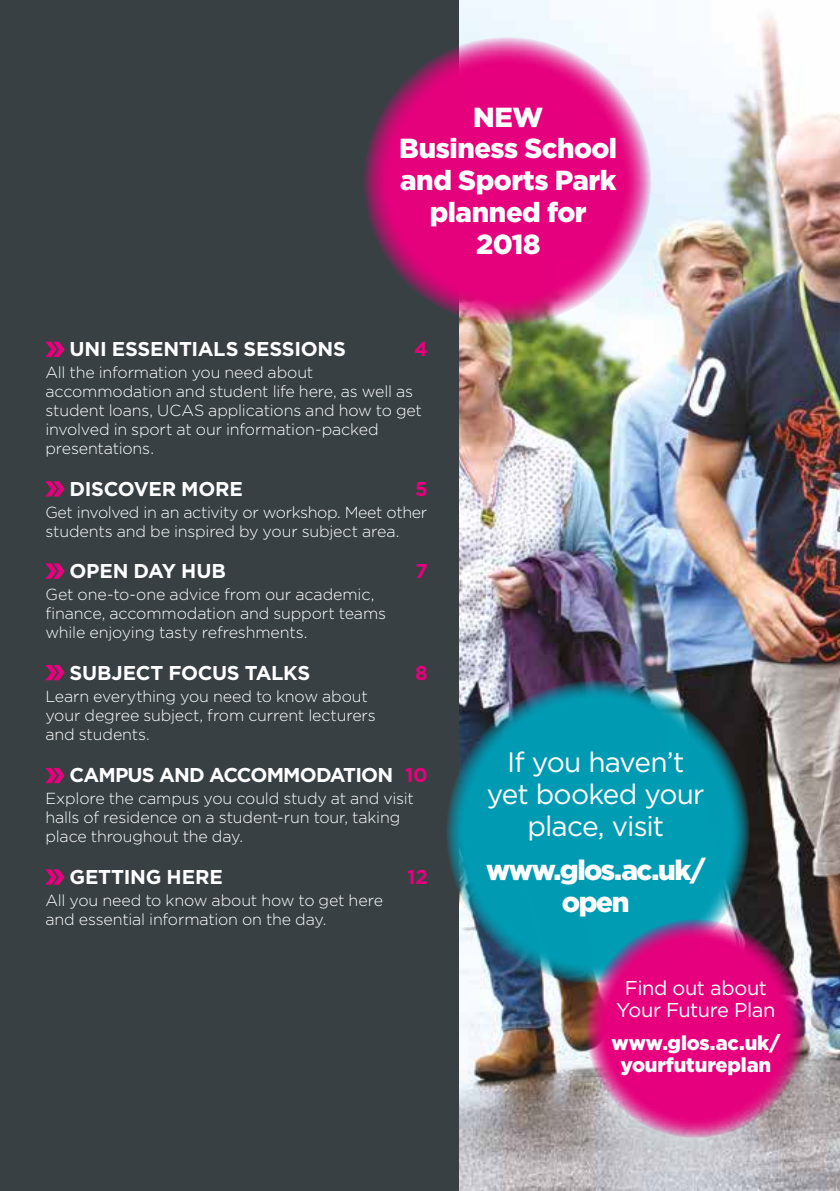
<style>
.page{position:relative;width:840px;height:1191px;background:#fff}
.page>*{position:absolute;margin:0;border:0;box-sizing:border-box;transform-origin:0 0}
.t1{font:28px/32px "Gotham";letter-spacing:-.03em;color:#fff;text-align:center}
.t2{font:900 28px/32px "Gotham";letter-spacing:-.055em;color:#fff;text-align:center}
.t3{font:900 27.6px/31.8px "Gotham";letter-spacing:-.02em;color:#fff;text-align:center}
.t4{font:700 20px "Gotham";letter-spacing:-.015em;color:#fff}
.t5{font:900 20px/22px "Gotham";letter-spacing:-.01em;color:#fff;text-align:center}
.t6{font:20px/22px "Gotham";letter-spacing:-.02em;color:#fff;text-align:center}
.t7{font:700 20px "Gotham";letter-spacing:-.04em;color:#fff}
.t8{font:700 20px "Gotham";color:#e6007d}
.t9{font:300 16px/19px "Gotham";letter-spacing:-.01em;color:#fff}
.s1{color:#e6007d}
</style>
<div class="page">
<div style="left:0;top:0;width:459px;height:1191px;background:#384044"></div>
<img style="left:459px;top:0;width:380px;height:1191px">
<svg style="left:446px;top:680px;width:303px;height:303px;background:#0595ac"></svg>
<svg style="left:585px;top:919px;width:219px;height:218px;background:#d81180"></svg>
<svg style="left:45px;top:342px;width:20px;height:15px"></svg>
<svg style="left:45px;top:481px;width:20px;height:15px"></svg>
<svg style="left:45px;top:563px;width:20px;height:16px"></svg>
<svg style="left:45px;top:665px;width:20px;height:15px"></svg>
<svg style="left:45px;top:768px;width:20px;height:15px"></svg>
<svg style="left:45px;top:869px;width:20px;height:15px"></svg>
<svg style="left:363px;top:37px;width:288px;height:287px;background:#db1481"></svg>
<h2 class="t3" style="left:399px;top:101px;width:219px">NEW<br>Business School and Sports Park planned for<br>2018</h2>
<p class="t4" style="left:69px;top:336px;width:278px">UNI ESSENTIALS SESSIONS</p>
<p class="t8" style="left:414px;top:336px;width:15px">4</p>
<p class="t9" style="left:45px;top:362px;width:378px">All the information you need about accommodation and student life here, as well as student loans, UCAS applications and how to get involved in sport at our information-packed presentations.</p>
<p class="t4" style="left:69px;top:475px;width:175px">DISCOVER MORE</p>
<p class="t8" style="left:415px;top:475px;width:14px">5</p>
<p class="t9" style="left:45px;top:502px;width:383px">Get involved in an activity or workshop. Meet other students and be inspired by your subject area.</p>
<p class="t4" style="left:69px;top:558px;width:158px">OPEN DAY HUB</p>
<p class="t8" style="left:415px;top:558px;width:14px">7</p>
<p class="t9" style="left:45px;top:584px;width:342px">Get one-to-one advice from our academic, finance, accommodation and support teams while enjoying tasty refreshments.</p>
<p class="t4" style="left:69px;top:659px;width:242px">SUBJECT FOCUS TALKS</p>
<p class="t8" style="left:415px;top:659px;width:14px">8</p>
<p class="t9" style="left:45px;top:686px;width:332px">Learn everything you need to know about your degree subject, from current lecturers and students.</p>
<p class="t7" style="left:69px;top:762px;width:359px">CAMPUS AND ACCOMMODATION <span class="s1">10</span></p>
<p class="t9" style="left:45px;top:788px;width:370px">Explore the campus you could study at and visit halls of residence on a student-run tour, taking place throughout the day.</p>
<p class="t4" style="left:69px;top:863px;width:155px">GETTING HERE</p>
<p class="t8" style="left:407px;top:863px;width:22px">12</p>
<p class="t9" style="left:45px;top:890px;width:339px">All you need to know about how to get here and essential information on the day.</p>
<h1 class="t1" style="left:486px;top:745px;width:219px">If you haven’t yet booked your place, visit</h1>
<h1 class="t2" style="left:486px;top:854px;width:221px">www.glos.ac.uk/ open</h1>
<p class="t6" style="left:615px;top:976px;width:161px">Find out about<br>Your Future Plan</p>
<p class="t5" style="left:611px;top:1032px;width:170px">www.glos.ac.uk/ yourfutureplan</p>
</div>
